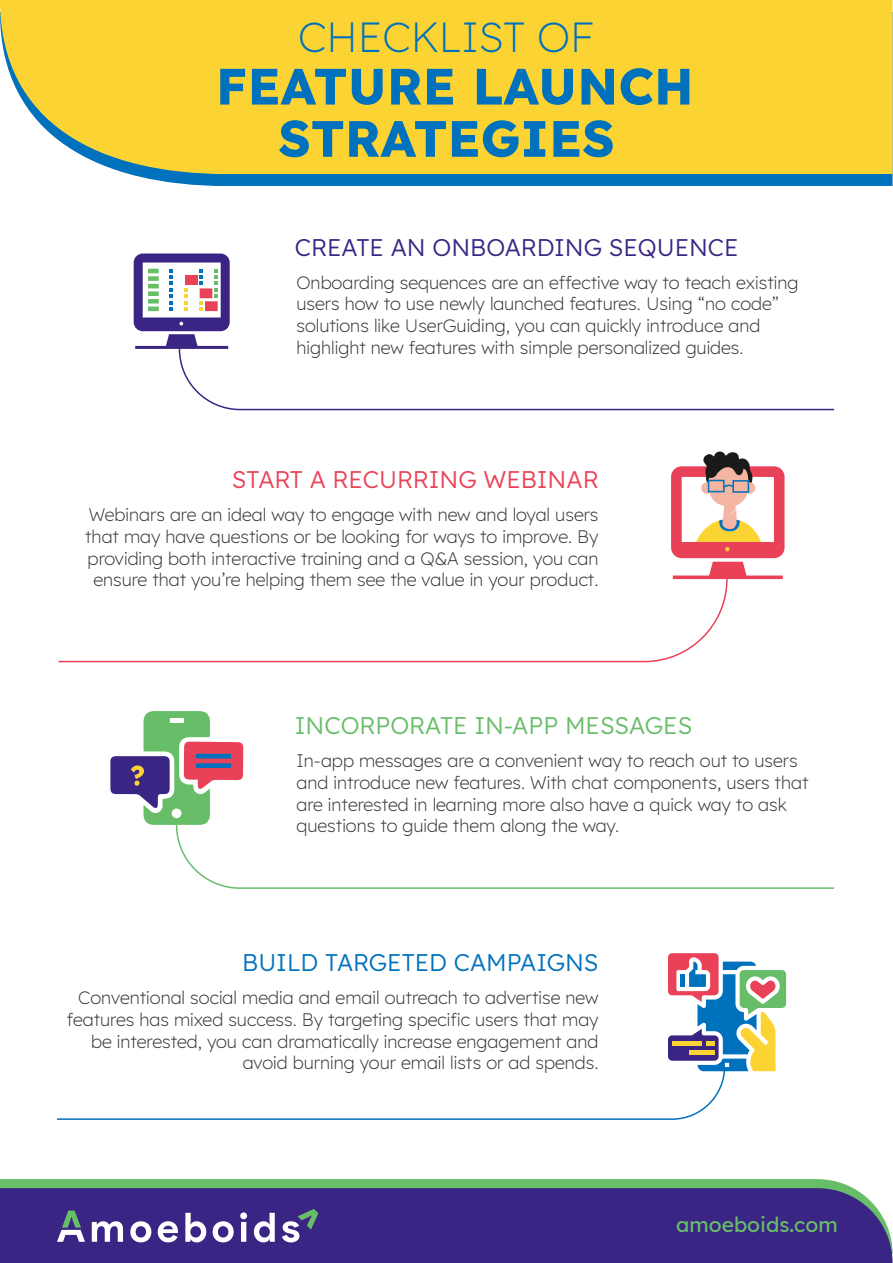
<style>
.page{position:relative;width:893px;height:1263px;background:#fff}
.page>*{position:absolute;margin:0;border:0;box-sizing:border-box;transform-origin:0 0}
.t1{font:700 51px/52.2px "Lexend";color:#0071bc;text-align:center}
.t2{font:300 42px "Lexend";color:#0071bc}
.t3{font:24px "Lexend";color:#3a2584}
.t4{font:24px "Lexend";color:#67bd68}
.t5{font:24px "Lexend";color:#e94258}
.t6{font:24px "Lexend";color:#0071bc}
.t7{font:500 21px "Lexend";color:#67bd68}
.t8{font:300 18px/21.6px "Lexend";color:#333}
</style>
<div class="page">
<svg style="left:0;top:1179px;width:853px;height:9px;background:#6bbe6c"></svg>
<div style="left:0;top:1188px;width:892px;height:75px;background:#3a2584"></div>
<div style="left:129px;top:174px;width:763px;height:12px;background:#0071bc"></div>
<div style="left:0;top:0;width:892px;height:174px;background:#fbd434"></div>
<svg style="left:92px;top:1221px;width:31px;height:21px"></svg>
<svg style="left:130px;top:1221px;width:21px;height:21px"></svg>
<svg style="left:158px;top:1221px;width:20px;height:21px"></svg>
<svg style="left:185px;top:1213px;width:21px;height:29px"></svg>
<svg style="left:213px;top:1221px;width:21px;height:21px"></svg>
<svg style="left:240px;top:1212px;width:7px;height:30px"></svg>
<svg style="left:254px;top:1213px;width:21px;height:29px"></svg>
<svg style="left:57px;top:1210px;width:28px;height:32px"></svg>
<svg style="left:282px;top:1209px;width:36px;height:33px"></svg>
<svg style="left:134px;top:253px;width:701px;height:158px"></svg>
<svg style="left:671px;top:451px;width:113px;height:128px"></svg>
<svg style="left:58px;top:578px;width:670px;height:85px"></svg>
<svg style="left:110px;top:711px;width:725px;height:178px"></svg>
<svg style="left:57px;top:953px;width:729px;height:167px"></svg>
<h2 class="t2" style="left:298px;top:8px;width:298px">CHECKLIST OF</h2>
<h1 class="t1" style="left:216px;top:57px;width:479px">FEATURE LAUNCH<br>STRATEGIES</h1>
<h3 class="t3" style="left:295px;top:230px;width:445px">CREATE AN ONBOARDING SEQUENCE</h3>
<p class="t8" style="left:296px;top:271px;width:503px">Onboarding sequences are an effective way to teach existing users how to use newly launched features. Using “no code” solutions like UserGuiding, you can quickly introduce and highlight new features with simple personalized guides.</p>
<h3 class="t5" style="left:232px;top:463px;width:368px">START A RECURRING WEBINAR</h3>
<p class="t8" style="left:85px;top:503px;width:515px;text-align:center">Webinars are an ideal way to engage with new and loyal users that may have questions or be looking for ways to improve. By providing both interactive training and a Q&amp;A session, you can ensure that you’re helping them see the value in your product.</p>
<h3 class="t4" style="left:295px;top:709px;width:399px">INCORPORATE IN-APP MESSAGES</h3>
<p class="t8" style="left:296px;top:749px;width:514px">In-app messages are a convenient way to reach out to users and introduce new features. With chat components, users that are interested in learning more also have a quick way to ask questions to guide them along the way.</p>
<h3 class="t6" style="left:242px;top:946px;width:358px">BUILD TARGETED CAMPAIGNS</h3>
<p class="t8" style="left:67px;top:986px;width:533px;text-align:right">Conventional social media and email outreach to advertise new features has mixed success. By targeting specific users that may be interested, you can dramatically increase engagement and avoid burning your email lists or ad spends.</p>
<p class="t7" style="left:676px;top:1209px;width:163px">amoeboids.com</p>
</div>
